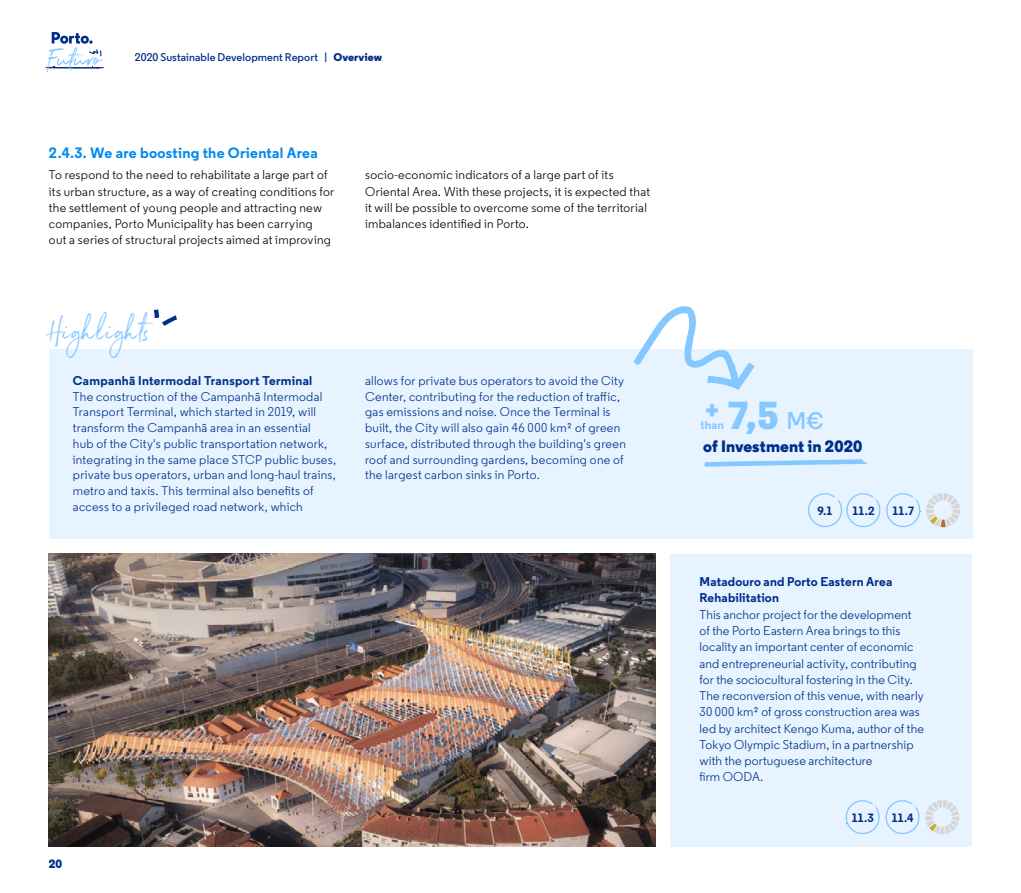
<style>
.page{position:relative;width:1021px;height:893px;background:#fff}
.page>*{position:absolute;margin:0;border:0;box-sizing:border-box;transform-origin:0 0}
.t1{font:800 39px "Regular";color:#85c7ff}
.t2{font:31.5px "Northwell";letter-spacing:.025em;color:#85c7ff}
.t3{font:800 27px "Regular";color:#85c7ff}
.t4{font:800 16.5px "Regular";letter-spacing:.005em;color:#002e8a}
.t5{font:700 15px "Regular";letter-spacing:.02em;color:#008aed}
.t6{font:12.75px/15.8px "Regular";letter-spacing:.015em;color:#002e8a}
.t7{font:12.75px/16.2px "Regular";letter-spacing:.02em;color:#000}
.t8{font:700 12.75px/16.2px "Regular";letter-spacing:.015em;color:#002e8a}
.t9{font:700 12px "Regular";letter-spacing:-.035em;color:#002e8a}
.t10{font:700 12px "Regular";color:#85c7ff}
.t11{font:800 12px "Regular";color:#002e8a}
.t12{font:600 11.25px "Regular";letter-spacing:.01em;color:#002e8a}
.s1{font-weight:800}
.s2{font-weight:600;font-size:24px}
</style>
<div class="page">
<svg style="left:45px;top:32px;width:60px;height:40px"></svg>
<div style="left:670px;top:554px;width:302px;height:293px;background:#e7f4ff"></div>
<img style="left:49px;top:554px;width:607px;height:293px">
<div style="left:49px;top:350px;width:923px;height:189px;background:#e7f4ff"></div>
<svg style="left:925px;top:800px;width:34px;height:34px"></svg>
<svg style="left:885px;top:800px;width:34px;height:34px"></svg>
<svg style="left:845px;top:800px;width:34px;height:34px"></svg>
<svg style="left:926px;top:493px;width:34px;height:34px"></svg>
<svg style="left:886px;top:493px;width:34px;height:34px"></svg>
<svg style="left:808px;top:493px;width:72px;height:34px"></svg>
<svg style="left:633px;top:306px;width:121px;height:84px"></svg>
<svg style="left:704px;top:459px;width:163px;height:8px"></svg>
<svg style="left:154px;top:309px;width:23px;height:17px"></svg>
<p class="t12" style="left:135px;top:50px;width:249px">2020 Sustainable Development Report | <span class="s1">Overview</span></p>
<p class="t5" style="left:49px;top:143px;width:270px">2.4.3. We are boosting the Oriental Area</p>
<p class="t7" style="left:49px;top:167px;width:287px">To respond to the need to rehabilitate a large part of its urban structure, as a way of creating conditions for the settlement of young people and attracting new companies, Porto Municipality has been carrying<br>out a series of structural projects aimed at improving</p>
<h2 class="t2" style="left:50px;top:309px;width:104px">Highlights</h2>
<p class="t8" style="left:73px;top:372px;width:241px">Campanhã Intermodal Transport Terminal</p>
<p class="t6" style="left:73px;top:388px;width:265px">The construction of the Campanhã Intermodal Transport Terminal, which started in 2019, will transform the Campanhã area in an essential<br>hub of the City's public transportation network, integrating in the same place STCP public buses, private bus operators, urban and long-haul trains, metro and taxis. This terminal also benefits of access to a privileged road network, which</p>
<p class="t7" style="left:365px;top:167px;width:286px">socio-economic indicators of a large part of its Oriental Area. With these projects, it is expected that it will be possible to overcome some of the territorial imbalances identified in Porto.</p>
<p class="t6" style="left:365px;top:373px;width:262px">allows for private bus operators to avoid the City Center, contributing for the reduction of traffic, gas emissions and noise. Once the Terminal is built, the City will also gain 46 000 km² of green surface, distributed through the building's green roof and surrounding gardens, becoming one of the largest carbon sinks in Porto.</p>
<p class="t11" style="left:49px;top:856px;width:15px">20</p>
<h1 class="t1" style="left:727px;top:391px;width:98px">7,5 <span class="s2">M€</span></h1>
<p class="t4" style="left:703px;top:436px;width:161px">of Investment in 2020</p>
<h3 class="t3" style="left:705px;top:393px;width:16px">+</h3>
<p class="t10" style="left:700px;top:417px;width:25px">than</p>
<p class="t9" style="left:817px;top:503px;width:17px">9.1</p>
<p class="t9" style="left:852px;top:503px;width:24px">11.2</p>
<p class="t9" style="left:892px;top:503px;width:23px">11.7</p>
<p class="t8" style="left:699px;top:573px;width:194px">Matadouro and Porto Eastern Area<br>Rehabilitation</p>
<p class="t6" style="left:699px;top:606px;width:226px;line-height:16.2px">This anchor project for the development of the Porto Eastern Area brings to this locality an important center of economic and entrepreneurial activity, contributing for the sociocultural fostering in the City.<br>The reconversion of this venue, with nearly 30 000 km² of gross construction area was led by architect Kengo Kuma, author of the Tokyo Olympic Stadium, in a partnership with the portuguese architecture<br>firm OODA.</p>
<p class="t9" style="left:851px;top:810px;width:24px">11.3</p>
<p class="t9" style="left:891px;top:810px;width:24px">11.4</p>
</div>
